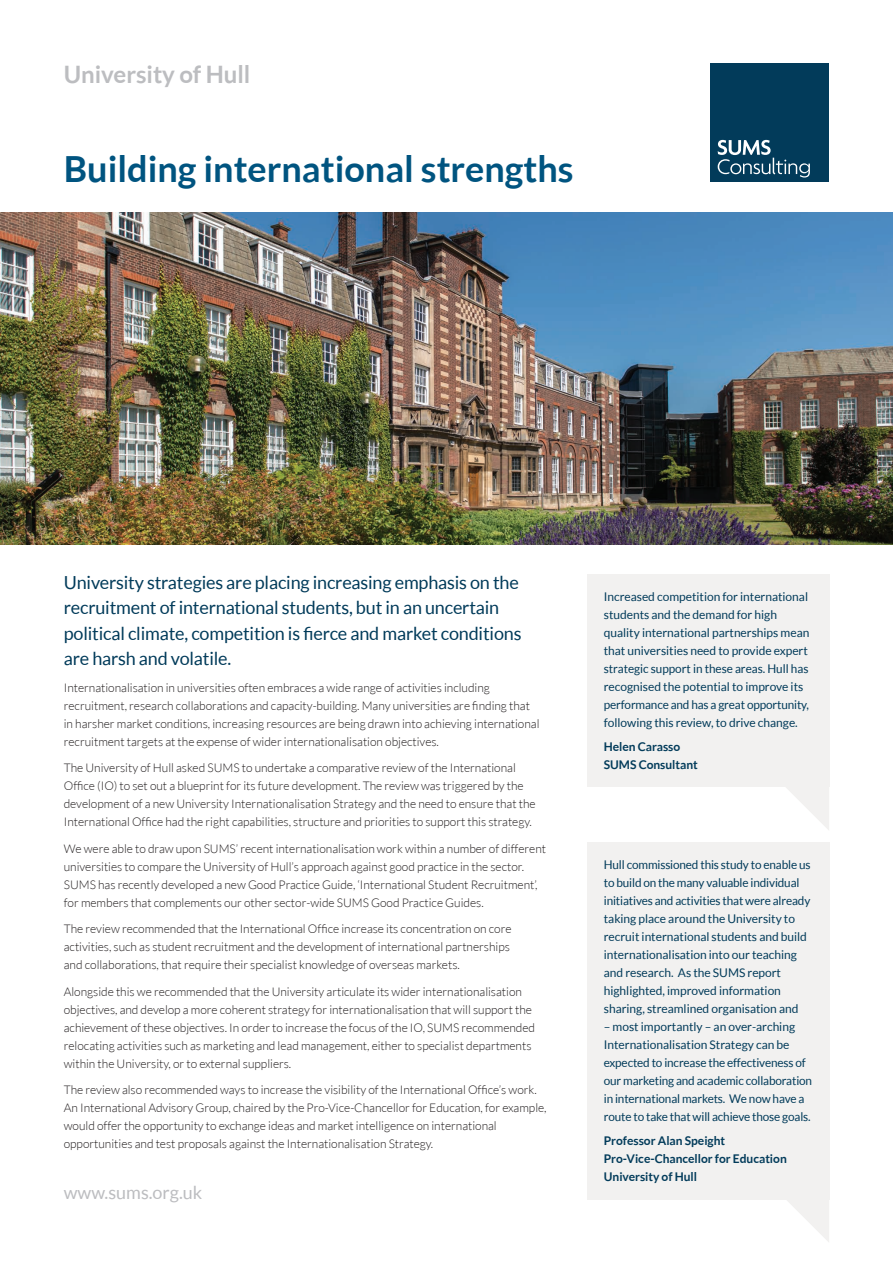
<style>
.page{position:relative;width:893px;height:1263px;background:#fff}
.page>*{position:absolute;margin:0;border:0;box-sizing:border-box;transform-origin:0 0}
.t1{font:700 36px "Lato";color:#005480}
.t2{font:700 24px "Lato";color:#bcbdc0}
.t3{font:18px/25.5px "Lato";letter-spacing:-.01em;color:#023b5a}
.t4{font:18px "Lato";color:#bcbdc0}
.t5{font:300 12px/18px "Lato";color:#231f20}
.t6{font:12px/18px "Lato";color:#023b5a}
.t7{font:700 12px/18px "Lato";color:#023b5a}
</style>
<div class="page">
<img style="left:0;top:213px;width:893px;height:331px">
<svg style="left:763px;top:1199px;width:66px;height:43px"></svg>
<div style="left:587px;top:842px;width:242px;height:357px;background:#f2f1f0"></div>
<svg style="left:786px;top:787px;width:43px;height:43px"></svg>
<div style="left:587px;top:574px;width:242px;height:213px;background:#f2f1f0"></div>
<div style="left:710px;top:64px;width:118px;height:118px;background:#023b5a"></div>
<svg style="left:718px;top:140px;width:92px;height:38px"></svg>
<h2 class="t2" style="left:64px;top:61px;width:188px">University of Hull</h2>
<h1 class="t1" style="left:64px;top:148px;width:511px">Building international strengths</h1>
<h3 class="t3" style="left:64px;top:569px;width:459px">University strategies are placing increasing emphasis on the recruitment of international students, but in an uncertain political climate, competition is fierce and market conditions are harsh and volatile.</h3>
<p class="t5" style="left:64px;top:678px;width:477px">Internationalisation in universities often embraces a wide range of activities including recruitment, research collaborations and capacity-building. Many universities are finding that in harsher market conditions, increasing resources are being drawn into achieving international recruitment targets at the expense of wider internationalisation objectives.</p>
<p class="t5" style="left:64px;top:759px;width:473px">The University of Hull asked SUMS to undertake a comparative review of the International Office (IO) to set out a blueprint for its future development. The review was triggered by the development of a new University Internationalisation Strategy and the need to ensure that the International Office had the right capabilities, structure and priorities to support this strategy.</p>
<p class="t5" style="left:64px;top:839px;width:484px">We were able to draw upon SUMS’ recent internationalisation work within a number of different universities to compare the University of Hull’s approach against good practice in the sector.<br>SUMS has recently developed a new Good Practice Guide, ‘International Student Recruitment’, for members that complements our other sector-wide SUMS Good Practice Guides.</p>
<p class="t5" style="left:64px;top:920px;width:449px">The review recommended that the International Office increase its concentration on core activities, such as student recruitment and the development of international partnerships and collaborations, that require their specialist knowledge of overseas markets.</p>
<p class="t5" style="left:64px;top:982px;width:473px">Alongside this we recommended that the University articulate its wider internationalisation objectives, and develop a more coherent strategy for internationalisation that will support the achievement of these objectives. In order to increase the focus of the IO, SUMS recommended relocating activities such as marketing and lead management, either to specialist departments within the University, or to external suppliers.</p>
<p class="t5" style="left:64px;top:1081px;width:484px">The review also recommended ways to increase the visibility of the International Office’s work.<br>An International Advisory Group, chaired by the Pro-Vice-Chancellor for Education, for example, would offer the opportunity to exchange ideas and market intelligence on international opportunities and test proposals against the Internationalisation Strategy.</p>
<h3 class="t4" style="left:64px;top:1183px;width:140px">www.sums.org.uk</h3>
<p class="t6" style="left:604px;top:587px;width:207px">Increased competition for international students and the demand for high quality international partnerships mean that universities need to provide expert strategic support in these areas. Hull has recognised the potential to improve its performance and has a great opportunity, following this review, to drive change.</p>
<p class="t7" style="left:604px;top:738px;width:96px">Helen Carasso<br>SUMS Consultant</p>
<p class="t6" style="left:604px;top:855px;width:208px">Hull commissioned this study to enable us to build on the many valuable individual initiatives and activities that were already taking place around the University to recruit international students and build internationalisation into our teaching and research. As the SUMS report highlighted, improved information sharing, streamlined organisation and</p>
<p class="t6" style="left:604px;top:1017px;width:210px">– most importantly – an over-arching Internationalisation Strategy can be expected to increase the effectiveness of our marketing and academic collaboration in international markets. We now have a route to take that will achieve those goals.</p>
<p class="t7" style="left:604px;top:1131px;width:184px">Professor Alan Speight<br>Pro-Vice-Chancellor for Education<br>University of Hull</p>
</div>
